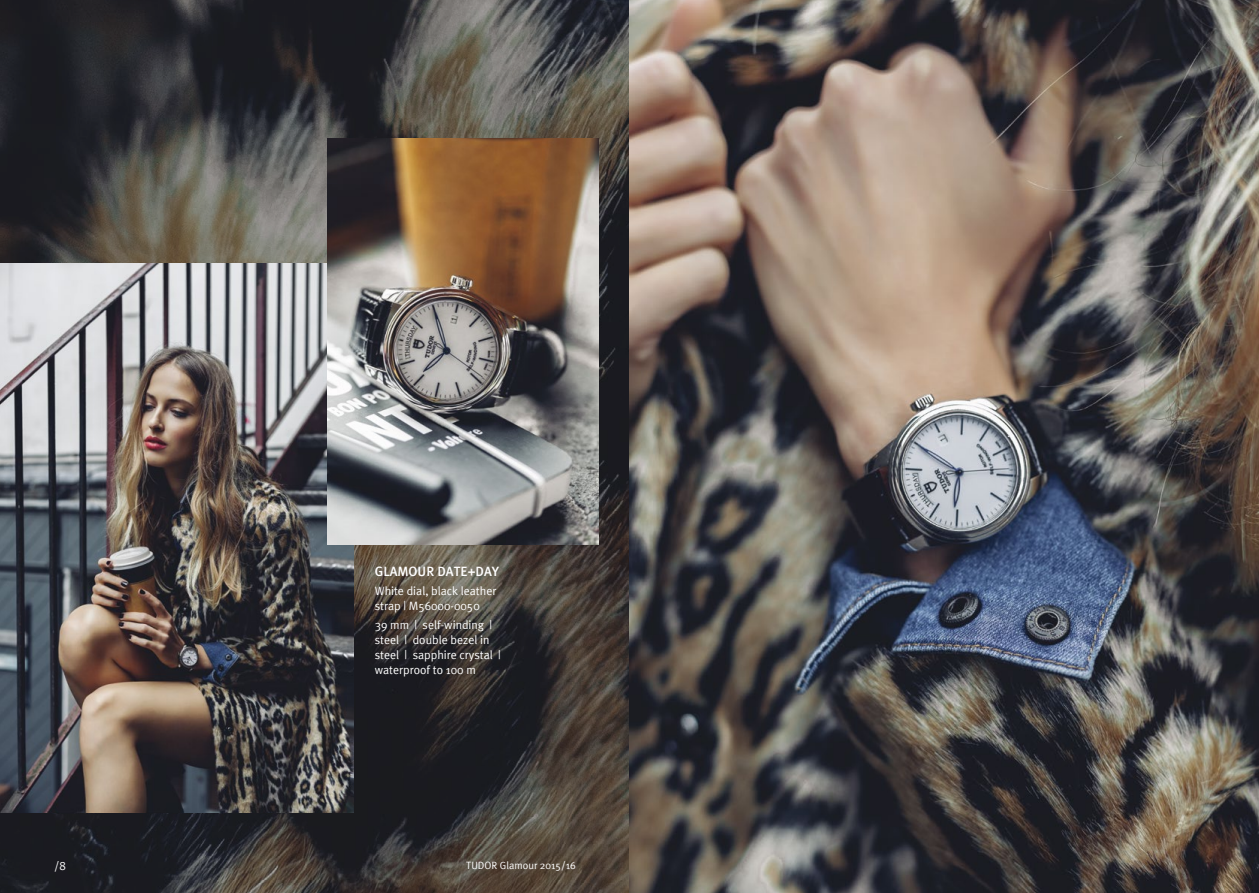
<style>
.page{position:relative;width:1259px;height:893px;background:#fff}
.page>*{position:absolute;margin:0;border:0;box-sizing:border-box;transform-origin:0 0}
.t1{font:500 13.5px "Meta Plus";color:#fff}
.t2{font:12px/15px "Meta Plus Normal";color:#fff}
.t3{font:10.5px "Meta Plus Normal";color:#fff}
</style>
<div class="page">
<img style="left:0;top:0;width:1259px;height:893px">
<img style="left:0;top:264px;width:353px;height:549px">
<img style="left:327px;top:138px;width:271px;height:407px">
<p class="t1" style="left:375px;top:563px;width:126px">GLAMOUR DATE+DAY</p>
<p class="t2" style="left:375px;top:583px;width:123px">White dial, black leather strap | M56000-0050</p>
<p class="t2" style="left:375px;top:618px;width:128px">39 mm | self-winding | steel | double bezel in steel | sapphire crystal | waterproof to 100 m</p>
<p class="t2" style="left:54px;top:858px;width:13px">/8</p>
<p class="t3" style="left:466px;top:859px;width:111px">TUDOR Glamour 2015/16</p>
</div>
